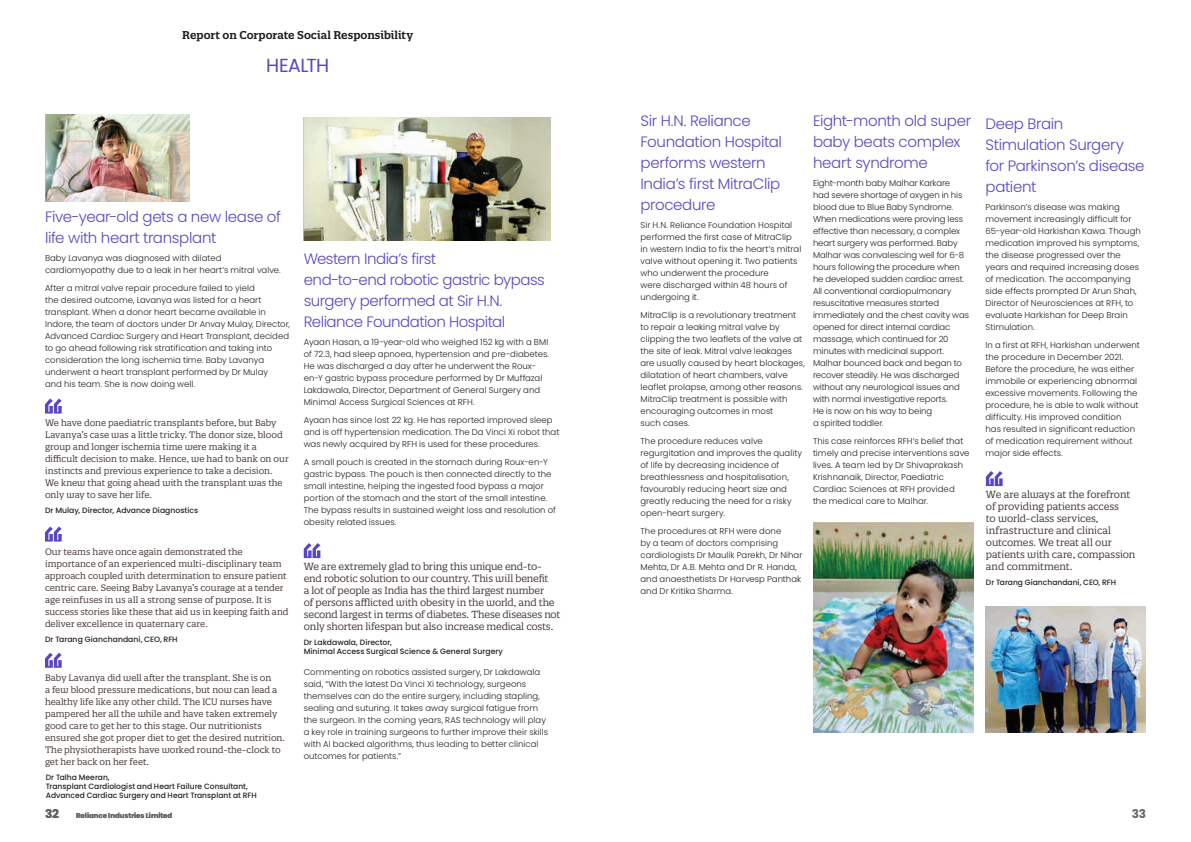
<style>
.page{position:relative;width:1191px;height:842px;background:#fff}
.page>*{position:absolute;margin:0;border:0;box-sizing:border-box;transform-origin:0 0}
.Chapter_Sub_Heading{font:18.9px "Poppins";letter-spacing:-.035em;color:#5a46be}
.Intro_big{font:300 15px/21px "Poppins";letter-spacing:-.025em;color:#5a46be}
.intro_medium{font:700 12px "Poppins";color:#636366}
.Chapter_Title___Cont{font:600 11px "Quatro Slab";color:#231f20}
.Intro_small{font:10px/12px "Quatro Slab";letter-spacing:-.01em;color:#453835}
.t1{font:9px/12px "Quatro Slab";color:#453835}
.Body_copy{font:300 8.5px/12px "Poppins";letter-spacing:.005em;color:#231f20}
.small_body{font:500 7.7px/9px "Poppins";color:#231f20}
.t2{font:700 7px "Poppins";color:#636366}
</style>
<div class="page">
<img style="left:304px;top:117px;width:246px;height:123px">
<img style="left:45px;top:114px;width:144px;height:87px">
<svg style="left:45px;top:399px;width:17px;height:15px"></svg>
<svg style="left:45px;top:527px;width:17px;height:15px"></svg>
<svg style="left:45px;top:653px;width:17px;height:15px"></svg>
<svg style="left:304px;top:543px;width:16px;height:15px"></svg>
<img style="left:985px;top:606px;width:161px;height:126px">
<img style="left:813px;top:522px;width:160px;height:210px">
<svg style="left:986px;top:471px;width:16px;height:15px"></svg>
<p class="Chapter_Title___Cont" style="left:182px;top:28px;width:232px">Report on Corporate Social Responsibility</p>
<p class="Chapter_Sub_Heading" style="left:266px;top:54px;width:64px">HEALTH</p>
<p class="Intro_big" style="left:45px;top:206px;width:237px">Five-year-old gets a new lease of life with heart transplant</p>
<p class="Body_copy" style="left:45px;top:252px;width:237px">Baby Lavanya was diagnosed with dilated cardiomyopathy due to a leak in her heart’s mitral valve.</p>
<p class="Body_copy" style="left:45px;top:282px;width:246px">After a mitral valve repair procedure failed to yield<br>the desired outcome, Lavanya was listed for a heart transplant. When a donor heart became available in Indore, the team of doctors under Dr Anvay Mulay, Director, Advanced Cardiac Surgery and Heart Transplant, decided to go ahead following risk stratification and taking into consideration the long ischemia time. Baby Lavanya underwent a heart transplant performed by Dr Mulay<br>and his team. She is now doing well.</p>
<p class="t1" style="left:45px;top:417px;width:245px">We have done paediatric transplants before, but Baby Lavanya’s case was a little tricky. The donor size, blood group and longer ischemia time were making it a difficult decision to make. Hence, we had to bank on our instincts and previous experience to take a decision.<br>We knew that going ahead with the transplant was the only way to save her life.</p>
<p class="small_body" style="left:45px;top:506px;width:155px">Dr Mulay, Director, Advance Diagnostics</p>
<p class="t1" style="left:45px;top:546px;width:245px">Our teams have once again demonstrated the importance of an experienced multi-disciplinary team approach coupled with determination to ensure patient centric care. Seeing Baby Lavanya’s courage at a tender age reinfuses in us all a strong sense of purpose. It is success stories like these that aid us in keeping faith and deliver excellence in quaternary care.</p>
<p class="small_body" style="left:45px;top:635px;width:134px">Dr Tarang Gianchandani, CEO, RFH</p>
<p class="t1" style="left:45px;top:672px;width:241px">Baby Lavanya did well after the transplant. She is on<br>a few blood pressure medications, but now can lead a healthy life like any other child. The ICU nurses have pampered her all the while and have taken extremely good care to get her to this stage. Our nutritionists ensured she got proper diet to get the desired nutrition.<br>The physiotherapists have worked round-the-clock to get her back on her feet.</p>
<p class="small_body" style="left:46px;top:773px;width:212px">Dr Talha Meeran,<br>Transplant Cardiologist and Heart Failure Consultant,<br>Advanced Cardiac Surgery and Heart Transplant at RFH</p>
<p class="intro_medium" style="left:45px;top:807px;width:15px">32</p>
<p class="t2" style="left:76px;top:811px;width:98px">Reliance Industries Limited</p>
<p class="Intro_big" style="left:304px;top:248px;width:243px">Western India’s first<br>end-to-end robotic gastric bypass surgery performed at Sir H.N.<br>Reliance Foundation Hospital</p>
<p class="Body_copy" style="left:304px;top:336px;width:247px">Ayaan Hasan, a 19-year-old who weighed 152 kg with a BMI of 72.3, had sleep apnoea, hypertension and pre-diabetes.<br>He was discharged a day after he underwent the Roux&shy;en-Y gastric bypass procedure performed by Dr Muffazal Lakdawala, Director, Department of General Surgery and Minimal Access Surgical Sciences at RFH.</p>
<p class="Body_copy" style="left:304px;top:414px;width:257px">Ayaan has since lost 22 kg. He has reported improved sleep and is off hypertension medication. The Da Vinci Xi robot that was newly acquired by RFH is used for these procedures.</p>
<p class="Body_copy" style="left:304px;top:456px;width:254px">A small pouch is created in the stomach during Roux-en-Y gastric bypass. The pouch is then connected directly to the small intestine, helping the ingested food bypass a major portion of the stomach and the start of the small intestine.<br>The bypass results in sustained weight loss and resolution of obesity related issues.</p>
<p class="Intro_small" style="left:304px;top:560px;width:258px">We are extremely glad to bring this unique end-to&shy;end robotic solution to our country. This will benefit<br>a lot of people as India has the third largest number<br>of persons afflicted with obesity in the world, and the second largest in terms of diabetes. These diseases not only shorten lifespan but also increase medical costs.</p>
<p class="small_body" style="left:304px;top:638px;width:90px">Dr Lakdawala, Director,</p>
<p class="small_body" style="left:304px;top:647px;width:201px">Minimal Access Surgical Science &amp; General Surgery</p>
<p class="Body_copy" style="left:304px;top:666px;width:246px">Commenting on robotics assisted surgery, Dr Lakdawala said, “With the latest Da Vinci Xi technology, surgeons themselves can do the entire surgery, including stapling, sealing and suturing. It takes away surgical fatigue from the surgeon. In the coming years, RAS technology will play a key role in training surgeons to further improve their skills with AI backed algorithms, thus leading to better clinical outcomes for patients.”</p>
<p class="Intro_big" style="left:640px;top:110px;width:143px">Sir H.N. Reliance<br>Foundation Hospital performs western<br>India’s first MitraClip procedure</p>
<p class="Body_copy" style="left:640px;top:219px;width:162px">Sir H.N. Reliance Foundation Hospital performed the first case of MitraClip<br>in western India to fix the heart’s mitral valve without opening it. Two patients who underwent the procedure<br>were discharged within 48 hours of undergoing it.</p>
<p class="Body_copy" style="left:640px;top:309px;width:166px">MitraClip is a revolutionary treatment to repair a leaking mitral valve by clipping the two leaflets of the valve at the site of leak. Mitral valve leakages are usually caused by heart blockages, dilatation of heart chambers, valve leaflet prolapse, among other reasons.<br>MitraClip treatment is possible with encouraging outcomes in most<br>such cases.</p>
<p class="Body_copy" style="left:640px;top:435px;width:163px">The procedure reduces valve regurgitation and improves the quality of life by decreasing incidence of breathlessness and hospitalisation, favourably reducing heart size and greatly reducing the need for a risky open-heart surgery.</p>
<p class="Body_copy" style="left:640px;top:525px;width:163px">The procedures at RFH were done<br>by a team of doctors comprising cardiologists Dr Maulik Parekh, Dr Nihar Mehta, Dr A.B. Mehta and Dr R. Handa, and anaesthetists Dr Harvesp Panthak and Dr Kritika Sharma.</p>
<p class="Intro_big" style="left:813px;top:110px;width:160px">Eight-month old super baby beats complex heart syndrome</p>
<p class="Body_copy" style="left:813px;top:177px;width:157px">Eight-month baby Malhar Karkare<br>had severe shortage of oxygen in his blood due to Blue Baby Syndrome.<br>When medications were proving less effective than necessary, a complex heart surgery was performed. Baby Malhar was convalescing well for 6-8 hours following the procedure when he developed sudden cardiac arrest.<br>All conventional cardiopulmonary resuscitative measures started immediately and the chest cavity was opened for direct internal cardiac massage, which continued for 20 minutes with medicinal support.<br>Malhar bounced back and began to recover steadily. He was discharged without any neurological issues and with normal investigative reports.<br>He is now on his way to being<br>a spirited toddler.</p>
<p class="Body_copy" style="left:813px;top:435px;width:158px">This case reinforces RFH’s belief that timely and precise interventions save lives. A team led by Dr Shivaprakash Krishnanaik, Director, Paediatric Cardiac Sciences at RFH provided the medical care to Malhar.</p>
<p class="Intro_big" style="left:985px;top:113px;width:161px">Deep Brain<br>Stimulation Surgery for Parkinson’s disease patient</p>
<p class="Body_copy" style="left:985px;top:201px;width:157px">Parkinson’s disease was making movement increasingly difficult for 65-year-old Harkishan Kawa. Though medication improved his symptoms, the disease progressed over the years and required increasing doses of medication. The accompanying side effects prompted Dr Arun Shah, Director of Neurosciences at RFH, to evaluate Harkishan for Deep Brain Stimulation.</p>
<p class="Body_copy" style="left:985px;top:339px;width:156px">In a first at RFH, Harkishan underwent the procedure in December 2021.<br>Before the procedure, he was either immobile or experiencing abnormal excessive movements. Following the procedure, he is able to walk without difficulty. His improved condition<br>has resulted in significant reduction of medication requirement without major side effects.</p>
<p class="Intro_small" style="left:986px;top:488px;width:151px">We are always at the forefront of providing patients access<br>to world‑class services, infrastructure and clinical outcomes. We treat all our patients with care, compassion and commitment.</p>
<p class="small_body" style="left:986px;top:578px;width:132px">Dr Tarang Gianchandani, CEO, RFH</p>
<h3 class="intro_medium" style="left:1131px;top:807px;width:16px">33</h3>
</div>
